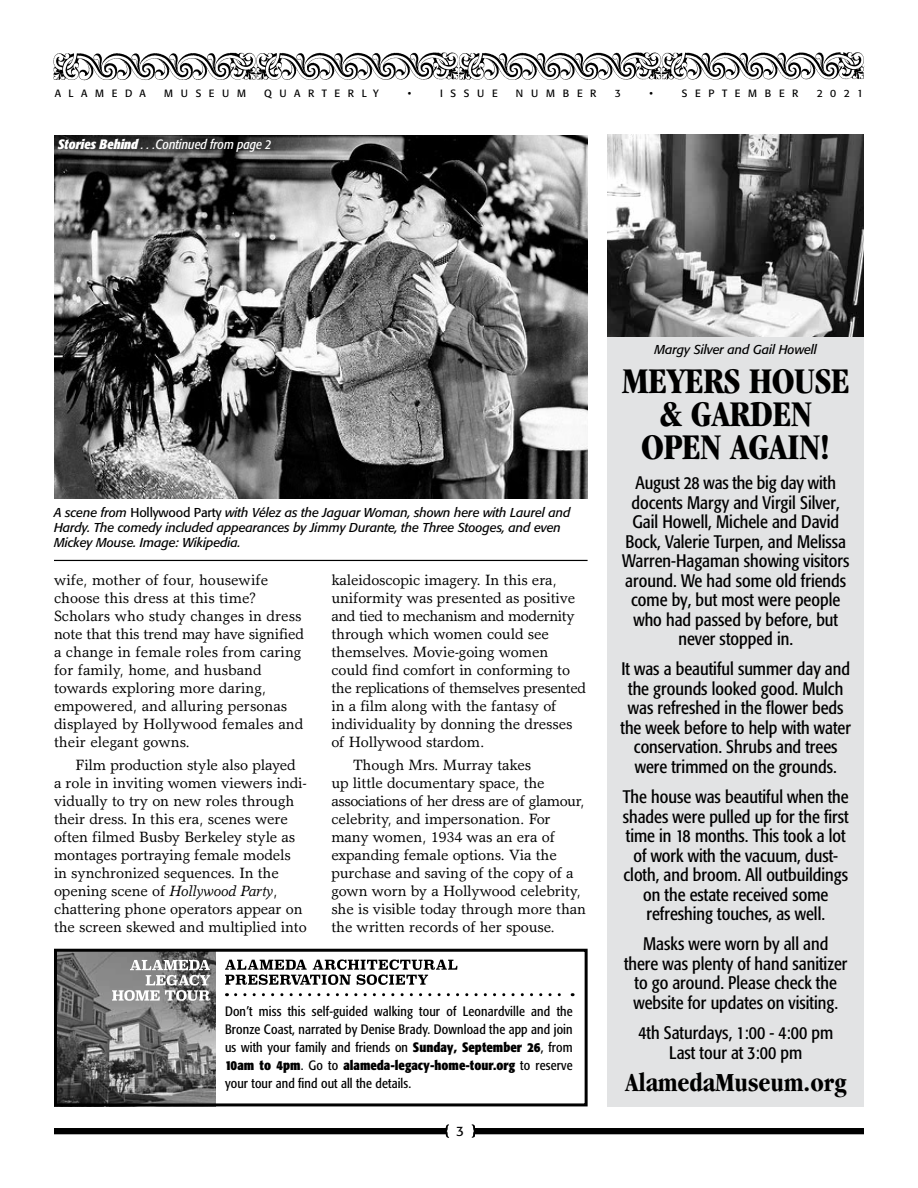
<style>
.page{position:relative;width:918px;height:1188px;background:#fff}
.page>*{position:absolute;margin:0;border:0;box-sizing:border-box;transform-origin:0 0}
.t1{font:700 condensed 37.5px/33px "Garamond";letter-spacing:-.01em;color:#000;text-align:center}
.t2{font:700 condensed 27px "Garamond";color:#000}
.t3{font:condensed 18px/19.5px "Formata";color:#000;text-align:center}
.t4{font:15px/18px "Garth Graphic";letter-spacing:-.01em;color:#000}
.t5{font:condensed 13.5px/18px "Formata";letter-spacing:.01em;color:#000;text-align:justify}
.t6{font:italic condensed 13.5px "Formata";color:#fff}
.t7{font:13.5px "Formata";color:#000}
.t8{font:italic 12.75px/15px "Formata";letter-spacing:-.01em;color:#000}
.t9{font:10.5px "Formata";letter-spacing:.73em;color:#000}
.s1{font-weight:700}
.s2{font-style:normal}
.s3{font-style:italic}
</style>
<div class="page">
<div style="left:608px;top:135px;width:256px;height:972px;background:#e2e3e4"></div>
<img style="left:607px;top:135px;width:257px;height:202px">
<img style="left:53px;top:52px;width:812px;height:29px">
<div style="left:54px;top:1128px;width:810px;height:6px;background:#000"></div>
<div style="left:446px;top:1120px;width:28px;height:20px;background:#fff"></div>
<svg style="left:445px;top:1124px;width:4px;height:14px"></svg>
<svg style="left:472px;top:1124px;width:4px;height:14px"></svg>
<img style="left:54px;top:135px;width:534px;height:364px">
<hr style="left:54px;top:560px;width:534px;height:1px;background:#000">
<img style="left:58px;top:953px;width:158px;height:149px">
<div style="left:54px;top:949px;width:534px;height:157px;border:3px solid #000"></div>
<svg style="left:225px;top:959px;width:232px;height:26px"></svg>
<svg style="left:112px;top:960px;width:98px;height:41px"></svg>
<svg style="left:236px;top:993px;width:337px;height:3px"></svg>
<p class="t9" style="left:55px;top:87px;width:92px">ALAMEDA</p>
<p class="t9" style="left:164px;top:87px;width:14px">MUSEU</p>
<p class="t9" style="left:237px;top:87px;width:10px">M</p>
<p class="t9" style="left:264px;top:87px;width:27px">Q UA</p>
<p class="t9" style="left:308px;top:87px;width:24px">R TE</p>
<p class="t9" style="left:348px;top:87px;width:33px">RLY</p>
<p class="t9" style="left:408px;top:87px;width:5px">•</p>
<p class="t9" style="left:440px;top:87px;width:24px">I SSUE</p>
<p class="t9" style="left:516px;top:87px;width:43px">NUMB</p>
<p class="t9" style="left:577px;top:87px;width:18px">E R</p>
<p class="t9" style="left:615px;top:87px;width:8px">3</p>
<p class="t9" style="left:650px;top:87px;width:5px">•</p>
<p class="t9" style="left:682px;top:87px;width:79px">SEPTEMB</p>
<p class="t9" style="left:779px;top:87px;width:18px">E R</p>
<p class="t9" style="left:817px;top:87px;width:48px">2021</p>
<p class="t6" style="left:57px;top:136px;width:215px"><span class="s1">Stories Behind</span> . . .Continued from page 2</p>
<p class="t8" style="left:54px;top:505px;width:518px">A scene from <span class="s2">HOLLYWOOD PARTY</span> with Vélez as the Jaguar Woman, shown here with Laurel and<br>Hardy. The comedy included appearances by Jimmy Durante, the Three Stooges, and even<br>Mickey Mouse. Image: Wikipedia.</p>
<p class="t4" style="left:54px;top:570px;width:251px">wife, mother of four, housewife choose this dress at this time?<br>Scholars who study changes in dress note that this trend may have signified a change in female roles from caring for family, home, and husband towards exploring more daring, empowered, and alluring personas displayed by Hollywood females and their elegant gowns.</p>
<p class="t4" style="left:54px;top:756px;width:254px;text-indent:22px">Film production style also played a role in inviting women viewers indi&shy;vidually to try on new roles through their dress. In this era, scenes were often filmed Busby Berkeley style as montages portraying female models in synchronized sequences. In the opening scene of <span class="s3">Hollywood Party</span>, chattering phone operators appear on the screen skewed and multiplied into</p>
<p class="t4" style="left:331px;top:570px;width:256px">kaleidoscopic imagery. In this era, uniformity was presented as positive and tied to mechanism and modernity through which women could see themselves. Movie-going women could find comfort in conforming to the replications of themselves presented in a film along with the fantasy of individuality by donning the dresses of Hollywood stardom.</p>
<p class="t4" style="left:331px;top:756px;width:256px;text-indent:22px">Though Mrs. Murray takes<br>up little documentary space, the associations of her dress are of glamour, celebrity, and impersonation. For many women, 1934 was an era of expanding female options. Via the purchase and saving of the copy of a gown worn by a Hollywood celebrity, she is visible today through more than the written records of her spouse.</p>
<p class="t5" style="left:225px;top:1003px;width:349px">Don’t miss this self-guided walking tour of Leonardville and the Bronze Coast, narrated by Denise Brady. Download the app and join us with your family and friends on <span class="s1">Sunday, September 26</span>, from <span class="s1">10am to 4pm</span>. Go to <span class="s1">alameda-legacy-home-tour.org</span> to reserve your tour and find out all the details.</p>
<p class="t7" style="left:456px;top:1123px;width:9px">3X</p>
<p class="t8" style="left:654px;top:342px;width:164px">Margy Silver and Gail Howell</p>
<h1 class="t1" style="left:622px;top:364px;width:230px">MEYERS HOUSE &amp; GARDEN<br>OPEN AGAIN!</h1>
<p class="t3" style="left:622px;top:473px;width:229px">August 28 was the big day with docents Margy and Virgil Silver,<br>Gail Howell, Michele and David<br>Bock, Valerie Turpen, and Melissa<br>Warren-Hagaman showing visitors around. We had some old friends come by, but most were people who had passed by before, but never stopped in.</p>
<p class="t3" style="left:621px;top:659px;width:232px">It was a beautiful summer day and the grounds looked good. Mulch was refreshed in the flower beds the week before to help with water conservation. Shrubs and trees were trimmed on the grounds.</p>
<p class="t3" style="left:623px;top:787px;width:228px">The house was beautiful when the shades were pulled up for the first time in 18 months. This took a lot of work with the vacuum, dust&shy;cloth, and broom. All outbuildings on the estate received some refreshing touches, as well.</p>
<p class="t3" style="left:624px;top:935px;width:225px">Masks were worn by all and there was plenty of hand sanitizer to go around. Please check the website for updates on visiting.</p>
<p class="t3" style="left:638px;top:1023px;width:196px">4th Saturdays, 1:00 - 4:00 pm<br>Last tour at 3:00 pm</p>
<h2 class="t2" style="left:625px;top:1067px;width:223px">AlamedaMuseum.org</h2>
</div>
